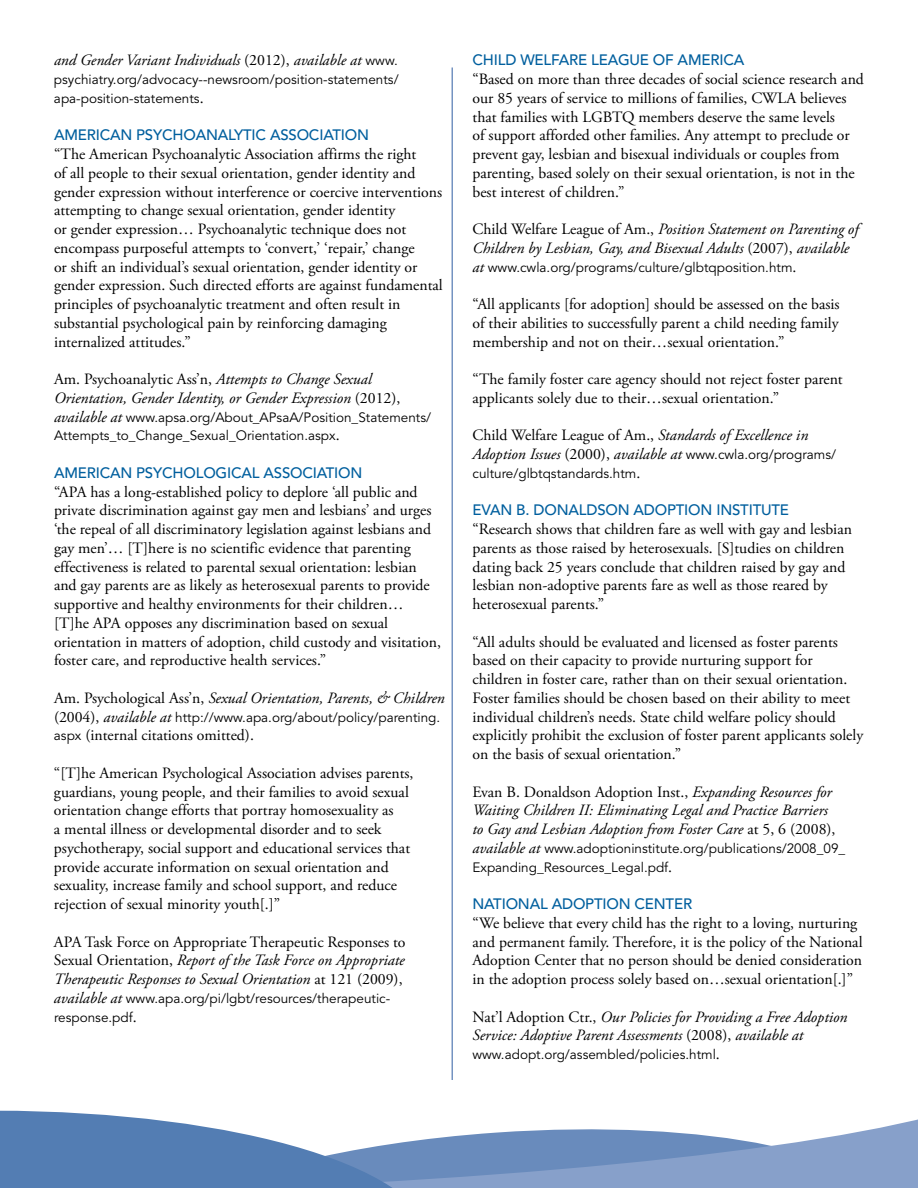
<style>
.page{position:relative;width:918px;height:1188px;background:#fff}
.page>*{position:absolute;margin:0;border:0;box-sizing:border-box;transform-origin:0 0}
.t1{font:15.75px/18.8px "Adobe Garamond Pro";color:#000}
.t2{font:italic 15.75px/18.8px "Adobe Garamond Pro";color:#000}
.t3{font:500 15px "Avenir LT Std";letter-spacing:-.01em;color:#005f9e}
.t4{font:13.5px/18.8px "Avenir LT Std";color:#000}
.s1{font-style:normal}
.s2{font-family:"Avenir LT Std";font-style:normal;font-size:13.5px}
.s3{font-family:"Adobe Garamond Pro";font-size:15.75px}
.s4{font-family:"Adobe Garamond Pro";font-style:italic;font-size:15.75px}
.s5{font-family:"Avenir LT Std";font-size:13.5px}
.s6{font-style:italic}
</style>
<div class="page">
<svg style="left:436px;top:1119px;width:482px;height:69px;fill:#87a0ca"></svg>
<hr style="left:452px;top:67px;width:1px;height:1013px;background:#7493c1">
<svg style="left:0;top:1110px;width:436px;height:78px"></svg>
<p class="t2" style="left:54px;top:51px;width:345px">and Gender Variant Individuals <span class="s1">(2012),</span> available at <span class="s2">www.</span></p>
<p class="t4" style="left:54px;top:71px;width:346px">psychiatry.org/advocacy--newsroom/position-statements/ apa-position-statements<span class="s3">.</span></p>
<p class="t3" style="left:54px;top:127px;width:317px">AMERICAN PSYCHOANALYTIC ASSOCIATION</p>
<p class="t1" style="left:54px;top:145px;width:390px">“The American Psychoanalytic Association affirms the right<br>of all people to their sexual orientation, gender identity and gender expression without interference or coercive interventions attempting to change sexual orientation, gender identity<br>or gender expression… Psychoanalytic technique does not encompass purposeful attempts to ‘convert,’ ‘repair,’ change<br>or shift an individual’s sexual orientation, gender identity or gender expression. Such directed efforts are against fundamental principles of psychoanalytic treatment and often result in substantial psychological pain by reinforcing damaging internalized attitudes.”</p>
<p class="t2" style="left:54px;top:370px;width:348px"><span class="s1">Am. Psychoanalytic Ass’n,</span> Attempts to Change Sexual<br>Orientation, Gender Identity, or Gender Expression <span class="s1">(2012),</span></p>
<p class="t4" style="left:54px;top:408px;width:379px"><span class="s4">available at</span> www.apsa.org/About_APsaA/Position_Statements/<br>Attempts_to_Change_Sexual_Orientation.aspx<span class="s3">.</span></p>
<p class="t3" style="left:54px;top:464px;width:310px">AMERICAN PSYCHOLOGICAL ASSOCIATION</p>
<p class="t1" style="left:54px;top:483px;width:389px">“APA has a long-established policy to deplore ‘all public and private discrimination against gay men and lesbians’ and urges ‘the repeal of all discriminatory legislation against lesbians and gay men’… [T]here is no scientific evidence that parenting effectiveness is related to parental sexual orientation: lesbian and gay parents are as likely as heterosexual parents to provide supportive and healthy environments for their children… [T]he APA opposes any discrimination based on sexual orientation in matters of adoption, child custody and visitation, foster care, and reproductive health services.”</p>
<p class="t2" style="left:54px;top:689px;width:392px"><span class="s1">Am. Psychological Ass’n,</span> Sexual Orientation, Parents, &amp; Children</p>
<p class="t4" style="left:54px;top:708px;width:388px"><span class="s3">(2004),</span> <span class="s4">available at</span> http://www.apa.org/about/policy/parenting.</p>
<p class="t1" style="left:54px;top:727px;width:201px"><span class="s5">aspx</span> (internal citations omitted).</p>
<p class="t1" style="left:54px;top:764px;width:361px">“[T]he American Psychological Association advises parents, guardians, young people, and their families to avoid sexual orientation change efforts that portray homosexuality as<br>a mental illness or developmental disorder and to seek psychotherapy, social support and educational services that provide accurate information on sexual orientation and sexuality, increase family and school support, and reduce rejection of sexual minority youth[.]”</p>
<p class="t1" style="left:54px;top:933px;width:353px;text-align:justify">APA Task Force on Appropriate Therapeutic Responses to Sexual Orientation, <span class="s6">Report of the Task Force on Appropriate Therapeutic Responses to Sexual Orientation</span> at 121 (2009),</p>
<p class="t4" style="left:54px;top:989px;width:338px"><span class="s4">available at</span> www.apa.org/pi/lgbt/resources/therapeutic&shy;response.pdf<span class="s3">.</span></p>
<p class="t3" style="left:472px;top:51px;width:273px">CHILD WELFARE LEAGUE OF AMERICA</p>
<p class="t1" style="left:472px;top:70px;width:393px">“Based on more than three decades of social science research and our 85 years of service to millions of families, CWLA believes that families with LGBTQ members deserve the same levels<br>of support afforded other families. Any attempt to preclude or prevent gay, lesbian and bisexual individuals or couples from parenting, based solely on their sexual orientation, is not in the best interest of children.”</p>
<p class="t2" style="left:472px;top:220px;width:387px"><span class="s1">Child Welfare League of Am.,</span> Position Statement on Parenting of<br>Children by Lesbian, Gay, and Bisexual Adults <span class="s1">(2007),</span> available</p>
<p class="t4" style="left:472px;top:258px;width:325px"><span class="s4">at</span> www.cwla.org/programs/culture/glbtqposition.htm<span class="s3">.</span></p>
<p class="t1" style="left:472px;top:295px;width:369px;text-align:justify">“All applicants [for adoption] should be assessed on the basis of their abilities to successfully parent a child needing family membership and not on their…sexual orientation.”</p>
<p class="t1" style="left:472px;top:370px;width:372px">“The family foster care agency should not reject foster parent applicants solely due to their…sexual orientation.”</p>
<p class="t2" style="left:472px;top:426px;width:365px"><span class="s1">Child Welfare League of Am.,</span> Standards of Excellence in<br>Adoption Issues <span class="s1">(2000),</span> available at <span class="s2">www.cwla.org/programs/</span></p>
<p class="t4" style="left:473px;top:464px;width:169px">culture/glbtqstandards.htm<span class="s3">.</span></p>
<p class="t3" style="left:473px;top:501px;width:318px">EVAN B. DONALDSON ADOPTION I NSTITUTE</p>
<p class="t1" style="left:473px;top:520px;width:381px">“Research shows that children fare as well with gay and lesbian parents as those raised by heterosexuals. [S]tudies on children dating back 25 years conclude that children raised by gay and lesbian non-adoptive parents fare as well as those reared by heterosexual parents.”</p>
<p class="t1" style="left:473px;top:633px;width:392px">“All adults should be evaluated and licensed as foster parents based on their capacity to provide nurturing support for children in foster care, rather than on their sexual orientation.<br>Foster families should be chosen based on their ability to meet individual children’s needs. State child welfare policy should explicitly prohibit the exclusion of foster parent applicants solely on the basis of sexual orientation.”</p>
<p class="t2" style="left:473px;top:783px;width:365px"><span class="s1">Evan B. Donaldson Adoption Inst.,</span> Expanding Resources for<br>Waiting Children II: Eliminating Legal and Practice Barriers to Gay and Lesbian Adoption from Foster Care <span class="s1">at 5, 6 (2008),</span></p>
<p class="t4" style="left:473px;top:839px;width:374px"><span class="s4">available at</span> www.adoptioninstitute.org/publications/2008_09_<br>Expanding_Resources_Legal.pdf<span class="s3">.</span></p>
<p class="t3" style="left:473px;top:895px;width:221px">NATIONAL ADOPTION CENTER</p>
<p class="t1" style="left:473px;top:914px;width:392px">“We believe that every child has the right to a loving, nurturing and permanent family. Therefore, it is the policy of the National Adoption Center that no person should be denied consideration in the adoption process solely based on…sexual orientation[.]”</p>
<p class="t2" style="left:473px;top:1008px;width:377px"><span class="s1">Nat’l Adoption Ctr.,</span> Our Policies for Providing a Free Adoption<br>Service: Adoptive Parent Assessments <span class="s1">(2008),</span> available at</p>
<p class="t4" style="left:473px;top:1045px;width:249px">www.adopt.org/assembled/policies.html<span class="s3">.</span></p>
</div>
